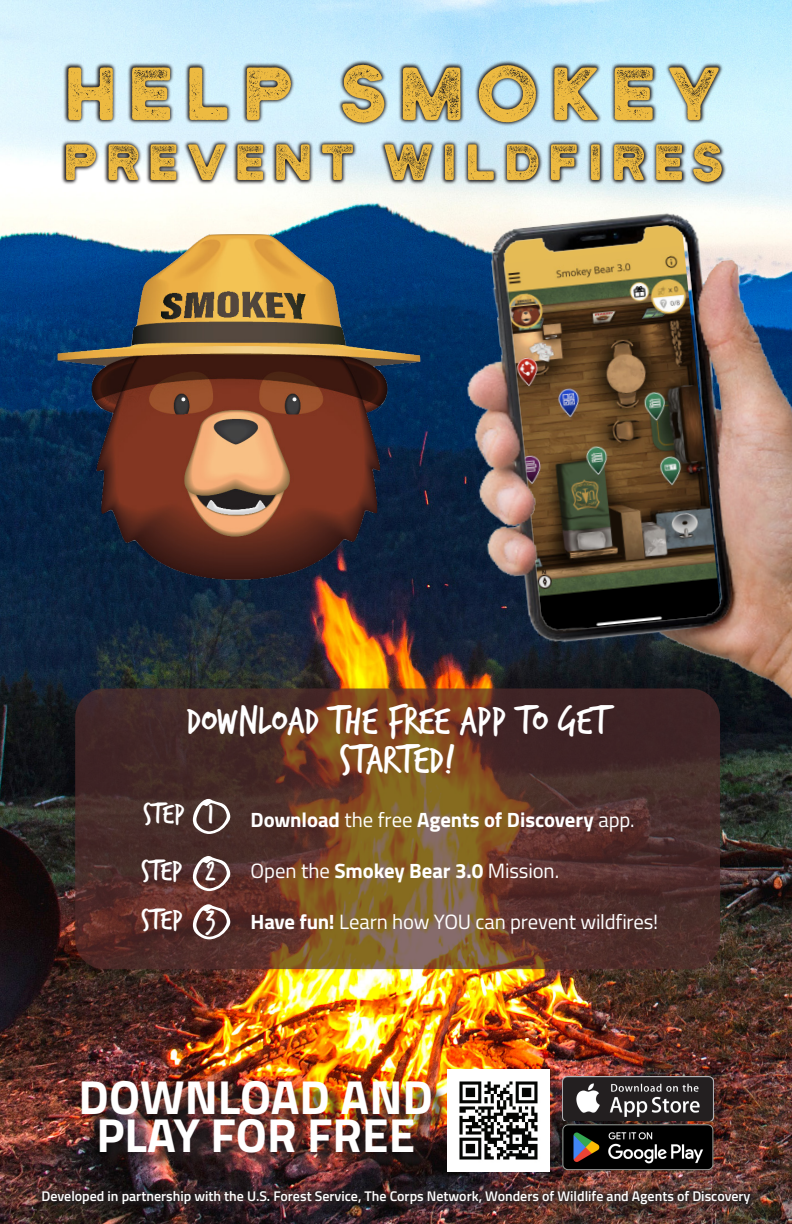
<style>
.page{position:relative;width:792px;height:1224px;background:#fff}
.page>*{position:absolute;margin:0;border:0;box-sizing:border-box;transform-origin:0 0}
.t1{font:87px "Henrik";letter-spacing:.14em;color:#edba41}
.t2{font:59px "Henrik";letter-spacing:.14em;color:#edba41}
.t3{font:700 47.8px/37.8px "Titillium Web";color:#fff;text-align:center}
.t4{font:42px/39px "Trash Hand";color:#fff;text-align:center}
.t5{font:30.4px "Trash Hand";color:#fff}
.t6{font:20.7px "Titillium Web";letter-spacing:-.01em;color:#fff}
.t7{font:700 20.7px "Titillium Web";letter-spacing:-.005em;color:#fff}
.t8{font:600 14px "Titillium Web";color:#fff}
.s1{font-weight:400}
.s2{font-weight:700}
</style>
<div class="page">
<img style="left:0;top:0;width:792px;height:1224px">
<svg style="left:75px;top:688px;width:645px;height:281px;background:#5e3b29"></svg>
<svg style="left:193px;top:904px;width:37px;height:35px"></svg>
<svg style="left:61px;top:60px;width:666px;height:127px;background:#8c9ba2"></svg>
<img style="left:448px;top:1069px;width:101px;height:102px">
<div style="left:36px;top:1184px;width:721px;height:27px;background:#231f20;opacity:.75"></div>
<img style="left:427px;top:178px;width:365px;height:573px">
<svg style="left:193px;top:856px;width:37px;height:35px"></svg>
<svg style="left:193px;top:799px;width:37px;height:35px"></svg>
<img style="left:0;top:207px;width:509px;height:441px">
<div style="left:85px;top:1083px;width:363px;height:86px;background:#231f20;opacity:.75"></div>
<img style="left:560px;top:1124px;width:154px;height:47px">
<img style="left:562px;top:1077px;width:151px;height:43px">
<p class="t1" style="left:68px;top:59px;width:657px">HELP SMOKEY</p>
<p class="t2" style="left:66px;top:139px;width:661px">PREVENT WILDFIRES</p>
<p class="t4" style="left:187px;top:703px;width:423px">DOWNLOAD THE FREE APP TO GET<br>STARTED!</p>
<p class="t7" style="left:251px;top:804px;width:386px">Download <span class="s1">the free</span> Agents of Discovery <span class="s1">app.</span></p>
<p class="t6" style="left:251px;top:856px;width:310px">Open the <span class="s2">Smokey Bear 3.0</span> Mission.</p>
<p class="t5" style="left:141px;top:905px;width:76px">STEP 3</p>
<p class="t6" style="left:251px;top:907px;width:409px"><span class="s2">Have fun!</span> Learn how YOU can prevent wildfires!</p>
<p class="t5" style="left:143px;top:799px;width:72px">STEP 1</p>
<p class="t5" style="left:141px;top:856px;width:76px">STEP 2</p>
<p class="t3" style="left:79px;top:1076px;width:356px">DOWNLOAD AND<br>PLAY FOR FREE</p>
<p class="t8" style="left:41px;top:1186px;width:711px">Developed in partnership with the U.S. Forest Service, The Corps Network, Wonders of Wildlife and Agents of Discovery</p>
</div>
